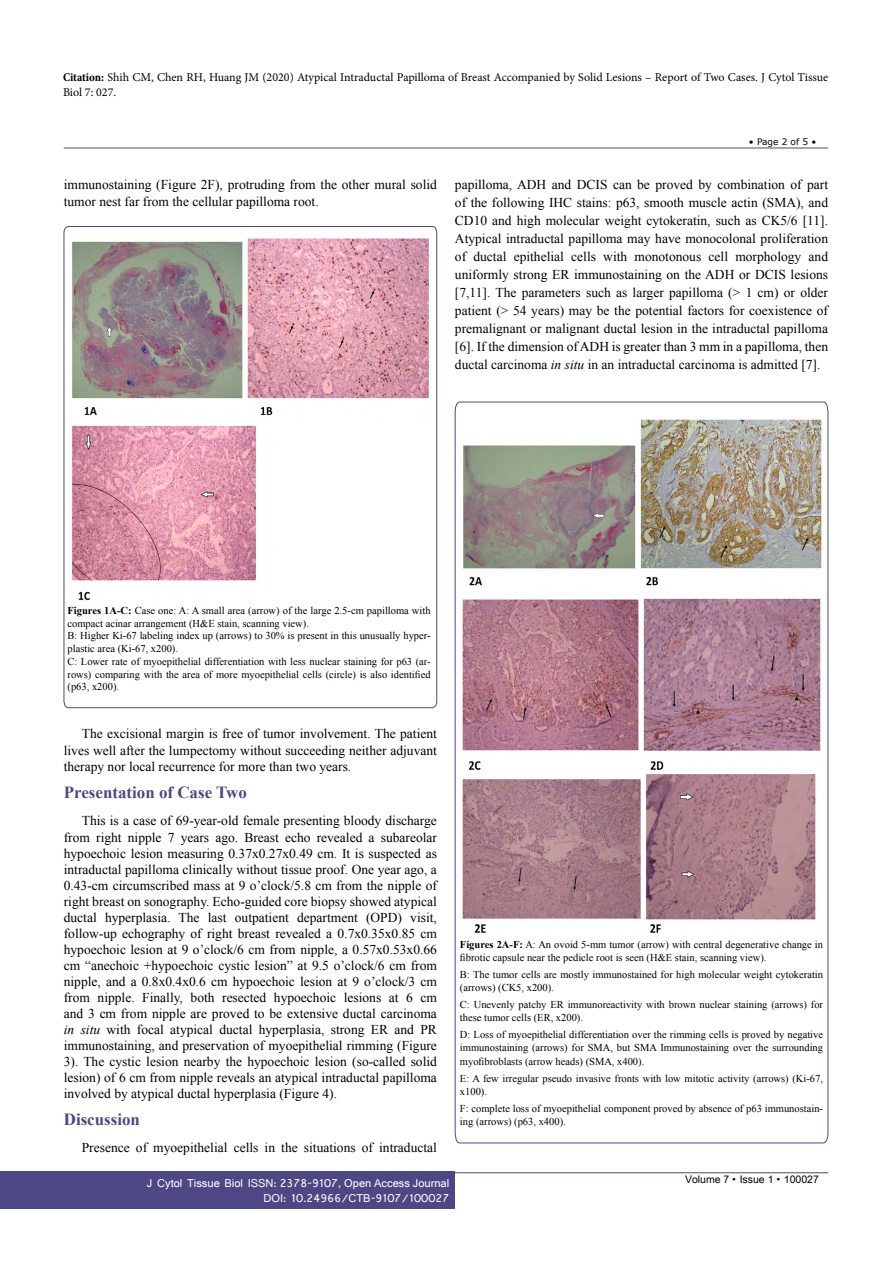
<style>
.page{position:relative;width:893px;height:1263px;background:#fff}
.page>*{position:absolute;margin:0;border:0;box-sizing:border-box;transform-origin:0 0}
.t1{font:700 16.95px "Times New Roman";color:#4d4785}
.t2{font:13.5px/16px "Times New Roman";color:#000;text-align:justify}
.t3{font:12px/15px "Minion Pro";color:#000}
.t4{font:12px/14.2px "Shruti";color:#fff;text-align:right}
.t5{font:10.5px/13.5px "Times New Roman";color:#000}
.t6{font:10.5px "Arial Unicode MS";color:#000}
.t7{font:9px "MS Reference Sans Serif";color:#000}
.s1{font-weight:700;font-stretch:condensed}
.s2{font-style:italic}
.s3{font-weight:700}
.s4{font-family:"Batang"}
</style>
<div class="page">
<hr style="left:64px;top:148px;width:764px;height:1px;background:#4d4785">
<hr style="left:64px;top:1172px;width:764px;height:1px;background:#4d4785">
<div style="left:0;top:1171px;width:455px;height:38px;background:#4d4785"></div>
<svg style="left:64px;top:226px;width:373px;height:482px"></svg>
<svg style="left:455px;top:402px;width:373px;height:741px"></svg>
<img style="left:69px;top:237px;width:360px;height:366px">
<img style="left:462px;top:417px;width:361px;height:169px">
<img style="left:462px;top:594px;width:361px;height:339px">
<p class="t3" style="left:63px;top:69px;width:767px"><span class="s1">Citation:</span> Shih CM, Chen RH, Huang JM (2020) Atypical Intraductal Papilloma of Breast Accompanied by Solid Lesions – Report of Two Cases. J Cytol Tissue<br>Biol 7: 027.</p>
<p class="t2" style="left:64px;top:176px;width:375px;line-height:16.5px">immunostaining (Figure 2F), protruding from the other mural solid tumor nest far from the cellular papilloma root.</p>
<p class="t7" style="left:749px;top:136px;width:69px">• Page 2 of 5 •</p>
<p class="t2" style="left:455px;top:176px;width:375px;line-height:18px">papilloma, ADH and DCIS can be proved by combination of part of the following IHC stains: p63, smooth muscle actin (SMA), and CD10 and high molecular weight cytokeratin, such as CK5/6 [11].<br>Atypical intraductal papilloma may have monocolonal proliferation of ductal epithelial cells with monotonous cell morphology and uniformly strong ER immunostaining on the ADH or DCIS lesions [7,11]. The parameters such as larger papilloma (&gt; 1 cm) or older patient (&gt; 54 years) may be the potential factors for coexistence of premalignant or malignant ductal lesion in the intraductal papilloma [6]. If the dimension of ADH is greater than 3 mm in a papilloma, then ductal carcinoma <span class="s2">in situ</span> in an intraductal carcinoma is admitted [7].</p>
<p class="t5" style="left:68px;top:604px;width:365px;line-height:12.8px"><span class="s3">Figures 1A-C:</span> Case one: A: A small area (arrow) of the large 2.5-cm papilloma with compact acinar arrangement (H&amp;E stain, scanning view).<br>B: Higher Ki-67 labeling index up (arrows) to 30% is present in this unusually hyper&shy;plastic area (Ki-67, x200).<br>C: Lower rate of myoepithelial differentiation with less nuclear staining for p63 (ar&shy;rows) comparing with the area of more myoepithelial cells (circle) is also identified (p63, x200).</p>
<p class="t2" style="left:64px;top:725px;width:375px;line-height:16.5px;text-indent:18px">The excisional margin is free of tumor involvement. The patient lives well after the lumpectomy without succeeding neither adjuvant therapy nor local recurrence for more than two years.</p>
<p class="t1" style="left:64px;top:781px;width:185px">Presentation of Case Two</p>
<p class="t2" style="left:64px;top:813px;width:375px;text-indent:18px">This is a case of 69-year-old female presenting bloody discharge from right nipple 7 years ago. Breast echo revealed a subareolar hypoechoic lesion measuring 0.37x0.27x0.49 cm. It is suspected as intraductal papilloma clinically without tissue proof. One year ago, a 0.43-cm circumscribed mass at 9 o’clock/5.8 cm from the nipple of right breast on sonography. Echo-guided core biopsy showed atypical ductal hyperplasia. The last outpatient department (OPD) visit, follow-up echography of right breast revealed a 0.7x0.35x0.85 cm hypoechoic lesion at 9 o’clock/6 cm from nipple, a 0.57x0.53x0.66 cm “anechoic +hypoechoic cystic lesion” at 9.5 o’clock/6 cm from nipple, and a 0.8x0.4x0.6 cm hypoechoic lesion at 9 o’clock/3 cm from nipple. Finally, both resected hypoechoic lesions at 6 cm and 3 cm from nipple are proved to be extensive ductal carcinoma <span class="s2">in situ</span> with focal atypical ductal hyperplasia, strong ER and PR immunostaining, and preservation of myoepithelial rimming (Figure 3). The cystic lesion nearby the hypoechoic lesion (so-called solid lesion) of 6 cm from nipple reveals an atypical intraductal papilloma involved by atypical ductal hyperplasia (Figure 4).</p>
<p class="t1" style="left:64px;top:1108px;width:78px">Discussion</p>
<p class="t2" style="left:82px;top:1139px;width:357px">Presence of myoepithelial cells in the situations of intraductal</p>
<p class="t5" style="left:460px;top:937px;width:365px"><span class="s3">Figures 2A-F:</span> A: An ovoid 5-mm tumor (arrow) with central degenerative change in fibrotic capsule near the pedicle root is seen (H&amp;E stain, scanning view).</p>
<p class="t5" style="left:460px;top:967px;width:365px">B: The tumor cells are mostly immunostained for high molecular weight cytokeratin (arrows) (CK5, x200).</p>
<p class="t5" style="left:460px;top:997px;width:365px">C: Unevenly patchy ER immunoreactivity with brown nuclear staining (arrows) for these tumor cells (ER, x200).</p>
<p class="t5" style="left:460px;top:1027px;width:365px;text-align:justify">D: Loss of myoepithelial differentiation over the rimming cells is proved by negative immunostaining (arrows) for SMA, but SMA Immunostaining over the surrounding myofibroblasts (arrow heads) (SMA, x400).</p>
<p class="t5" style="left:460px;top:1071px;width:365px">E: A few irregular pseudo invasive fronts with low mitotic activity (arrows) (Ki-67, x100).</p>
<p class="t5" style="left:460px;top:1101px;width:365px">F: complete loss of myoepithelial component proved by absence of p63 immunostain&shy;ing (arrows) (p63, x400).</p>
<p class="t4" style="left:147px;top:1176px;width:304px">J Cytol Tissue Biol ISSN: 2378-9107, Open Access Journal<br>DOI: 10.24966/CTB-9107/100027</p>
<p class="t6" style="left:685px;top:1172px;width:135px">Volume 7 <span class="s4">•</span> Issue 1 <span class="s4">•</span> 100027</p>
</div>
